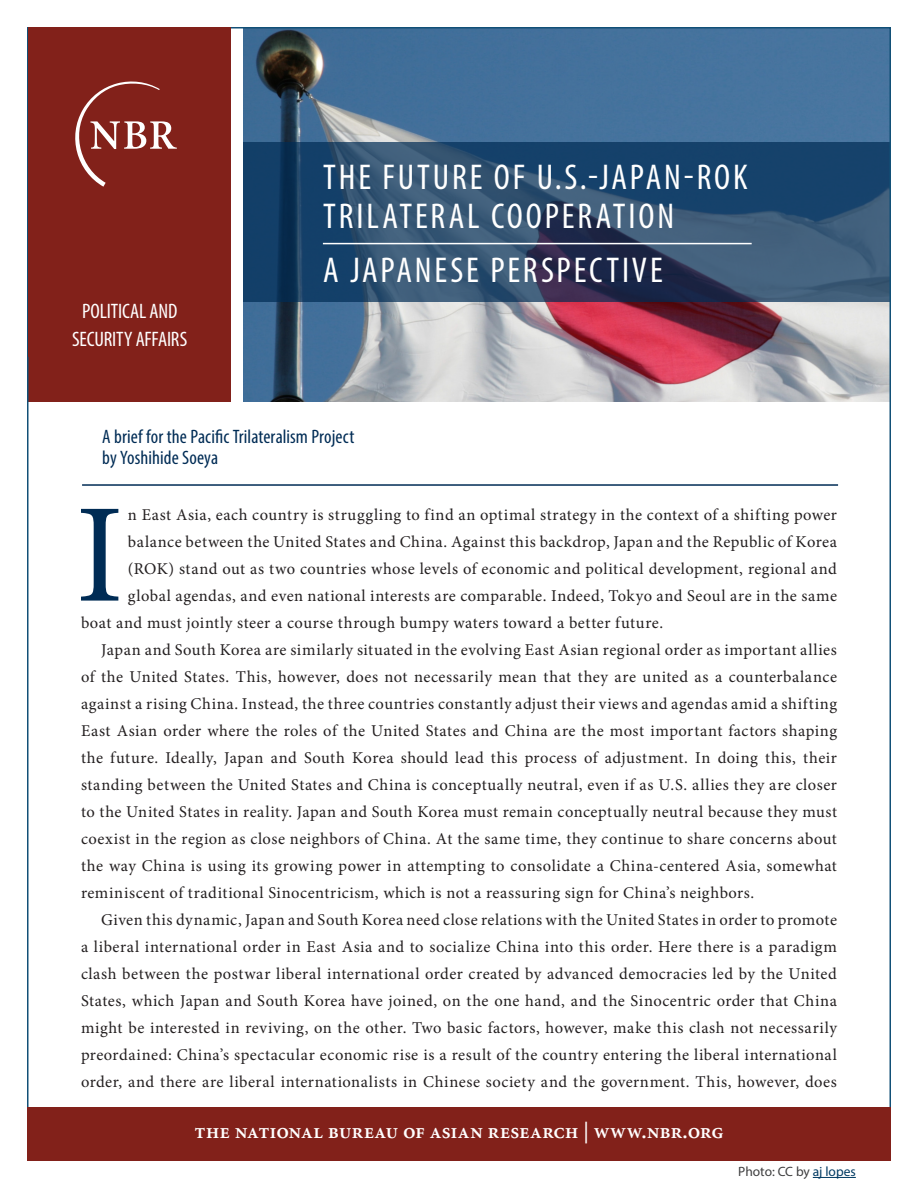
<style>
.page{position:relative;width:918px;height:1188px;background:#fff}
.page>*{position:absolute;margin:0;border:0;box-sizing:border-box;transform-origin:0 0}
.PR__Text__First_Para{font:141.15px "Minion Pro";color:#002c55}
.t1{font:condensed 36px/39px "Myriad Pro";letter-spacing:.08em;color:#fff}
.t2{font:21.75px "Minion Semibold SC";color:#fff}
.t3{font:condensed 21px/28.5px "Myriad Pro";letter-spacing:-.01em;color:#fff;text-align:center}
.A__Summary_AU_Descri{font:condensed 19.5px/21px "Myriad Pro";letter-spacing:.005em;color:#002c55}
.PR__Text__First_Para-2{font:16.5px/27px "Minion Pro";letter-spacing:.035em;color:#231f20;text-align:justify}
.PR__Footnote{font:13.5px "Myriad Pro";color:#3e3e3f}
.s1{font-family:"Minion Pro";font-weight:600;font-style:italic;font-size:18px}
.s2{color:#003a62}
</style>
<div class="page">
<img style="left:243px;top:30px;width:645px;height:372px">
<svg style="left:243px;top:142px;width:645px;height:160px;background:#2a4a6c"></svg>
<hr style="left:82px;top:484px;width:756px;height:2px;background:#002c55">
<hr style="left:813px;top:1177px;width:43px;height:1px;background:#003a62">
<hr style="left:323px;top:243px;width:429px;height:1px;background:#fff">
<div style="left:28px;top:28px;width:203px;height:374px;background:#82211a"></div>
<div style="left:28px;top:27px;width:203px;height:329px;background:#82211a"></div>
<div style="left:27px;top:1107px;width:864px;height:54px;background:#82211a"></div>
<svg style="left:75px;top:81px;width:102px;height:106px"></svg>
<p class="t3" style="left:72px;top:296px;width:117px">POLITICAL AND<br>SECURITY AFFAIRS</p>
<p class="t1" style="left:323px;top:157px;width:426px">THE FUTURE OF U.S.-JAPAN-ROK<br>TRILATERAL COOPERATION</p>
<p class="t1" style="left:323px;top:250px;width:341px">A JAPANESE PERSPECTIVE</p>
<p class="A__Summary_AU_Descri" style="left:102px;top:426px;width:253px">A brief for the Pacific Trilateralism Project by Yoshihide Soeya</p>
<p class="PR__Text__First_Para" style="left:76px;top:461px;width:50px">I</p>
<p class="PR__Text__First_Para-2" style="left:128px;top:501px;width:710px">n East Asia, each country is struggling to find an optimal strategy in the context of a shifting power</p>
<p class="PR__Text__First_Para-2" style="left:128px;top:528px;width:711px">balance between the United States and China. Against this backdrop, Japan and the Republic of Korea</p>
<p class="PR__Text__First_Para-2" style="left:128px;top:555px;width:711px">(ROK) stand out as two countries whose levels of economic and political development, regional and</p>
<p class="PR__Text__First_Para-2" style="left:128px;top:582px;width:711px">global agendas, and even national interests are comparable. Indeed, Tokyo and Seoul are in the same</p>
<p class="PR__Text__First_Para-2" style="left:81px;top:609px;width:584px">boat and must jointly steer a course through bumpy waters toward a better future.</p>
<p class="PR__Text__First_Para-2" style="left:81px;top:636px;width:758px;text-indent:20px">Japan and South Korea are similarly situated in the evolving East Asian regional order as important allies of the United States. This, however, does not necessarily mean that they are united as a counterbalance against a rising China. Instead, the three countries constantly adjust their views and agendas amid a shifting East Asian order where the roles of the United States and China are the most important factors shaping the future. Ideally, Japan and South Korea should lead this process of adjustment. In doing this, their standing between the United States and China is conceptually neutral, even if as U.S. allies they are closer to the United States in reality. Japan and South Korea must remain conceptually neutral because they must coexist in the region as close neighbors of China. At the same time, they continue to share concerns about the way China is using its growing power in attempting to consolidate a China-centered Asia, somewhat reminiscent of traditional Sinocentricism, which is not a reassuring sign for China’s neighbors.</p>
<p class="PR__Text__First_Para-2" style="left:81px;top:906px;width:758px;text-indent:20px">Given this dynamic, Japan and South Korea need close relations with the United States in order to promote a liberal international order in East Asia and to socialize China into this order. Here there is a paradigm clash between the postwar liberal international order created by advanced democracies led by the United States, which Japan and South Korea have joined, on the one hand, and the Sinocentric order that China might be interested in reviving, on the other. Two basic factors, however, make this clash not necessarily preordained: China’s spectacular economic rise is a result of the country entering the liberal international order, and there are liberal internationalists in Chinese society and the government. This, however, does</p>
<p class="t2" style="left:195px;top:1120px;width:530px">the national bu au of asian research | www.nbr.org</p>
<h3 class="t2" style="left:66px;top:1120px;width:787px">the national bure u <span class="s1">of</span> asian research • energy security program • march 2016</h3>
<p class="PR__Footnote" style="left:738px;top:1163px;width:119px">Photo: CC by <span class="s2">aj lopes</span></p>
</div>
